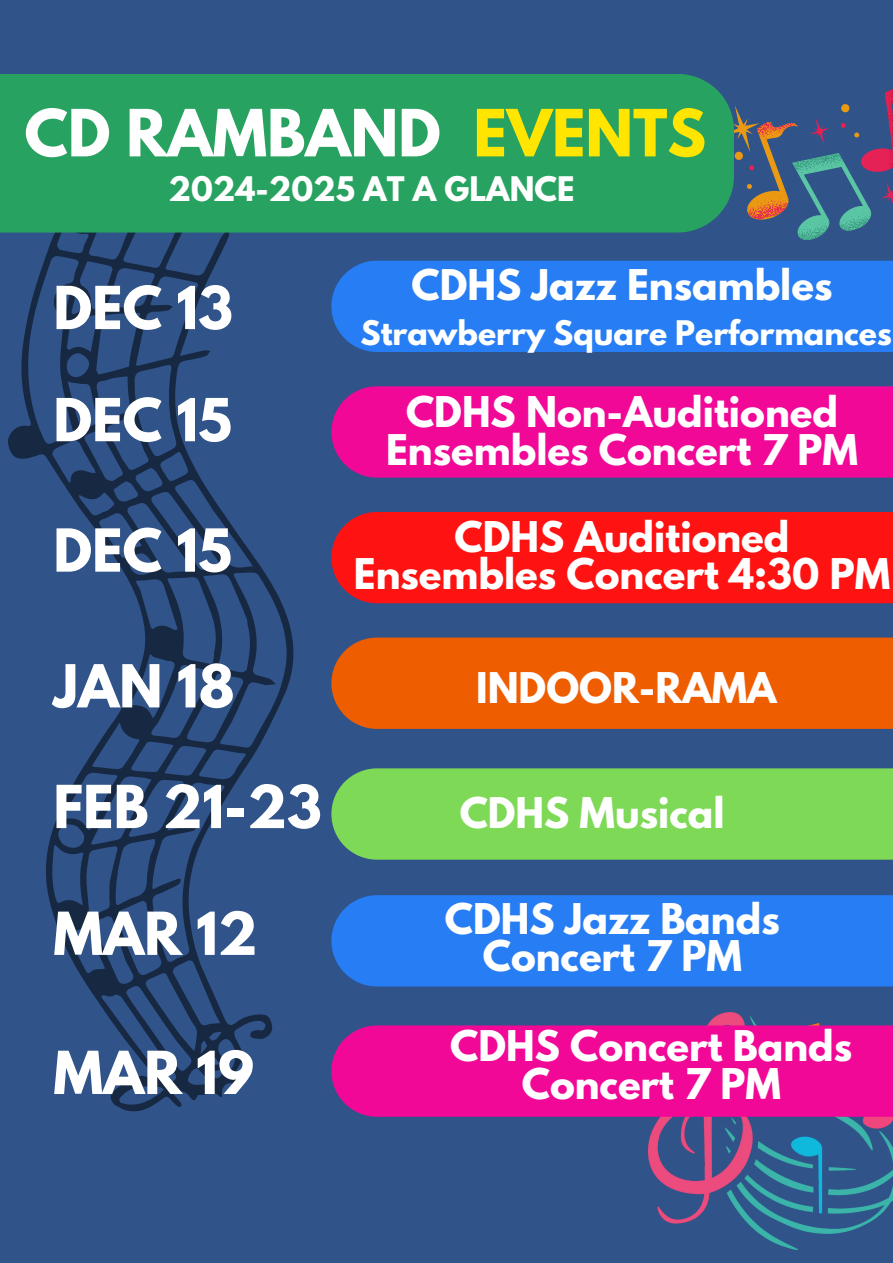
<style>
.page{position:relative;width:893px;height:1263px;background:#305389}
.page>*{position:absolute;margin:0;border:0;box-sizing:border-box;transform-origin:0 0}
.t1{font:700 57.6px "League Spartan";color:#fff}
.t2{font:700 57.6px "League Spartan";color:#ffe500}
.t3{font:700 52.5px "League Spartan";color:#fff}
.t4{font:700 37.5px/37.1px "League Spartan";color:#fff;text-align:center}
.t5{font:700 30px "League Spartan";color:#fff}
</style>
<div class="page">
<svg style="left:8px;top:233px;width:599px;height:879px"></svg>
<svg style="left:734px;top:89px;width:159px;height:151px"></svg>
<div style="left:331px;top:386px;width:562px;height:92px;background:#f10897"></div>
<div style="left:331px;top:512px;width:562px;height:91px;background:#ff1212"></div>
<div style="left:331px;top:637px;width:562px;height:92px;background:#ef5d01"></div>
<div style="left:331px;top:768px;width:562px;height:92px;background:#7ed957"></div>
<div style="left:0;top:74px;width:734px;height:159px;background:#27a260"></div>
<img style="left:648px;top:1012px;width:245px;height:238px">
<div style="left:331px;top:261px;width:562px;height:91px;background:#267df4"></div>
<div style="left:331px;top:895px;width:562px;height:91px;background:#267df4"></div>
<div style="left:331px;top:1025px;width:562px;height:92px;background:#f10897"></div>
<h1 class="t1" style="left:24px;top:105px;width:418px">CD RAMBAND</h1>
<h1 class="t2" style="left:473px;top:105px;width:234px">EVENTS</h1>
<h1 class="t5" style="left:169px;top:174px;width:407px">2024-2025 AT A GLANCE</h1>
<h1 class="t3" style="left:53px;top:282px;width:181px">DEC 13</h1>
<h4 class="t3" style="left:53px;top:394px;width:180px">DEC 15</h4>
<p class="t3" style="left:53px;top:524px;width:180px">DEC 15</p>
<h1 class="t4" style="left:412px;top:271px;width:422px">CDHS Jazz Ensambles</h1>
<h1 class="t5" style="left:360px;top:318px;width:533px">Strawberry Square Performances</h1>
<p class="t4" style="left:386px;top:398px;width:473px;line-height:37.7px">CDHS Non-Auditioned<br>Ensembles Concert 7 PM</p>
<h1 class="t4" style="left:354px;top:523px;width:538px">CDHS Auditioned<br>Ensembles Concert 4:30 PM</h1>
<h3 class="t3" style="left:53px;top:660px;width:183px">JAN 18</h3>
<h3 class="t4" style="left:476px;top:674px;width:302px">INDOOR-RAMA</h3>
<h1 class="t3" style="left:53px;top:781px;width:270px">FEB 21-23</h1>
<p class="t3" style="left:53px;top:908px;width:205px">MAR 12</p>
<h3 class="t3" style="left:53px;top:1047px;width:202px">MAR 19</h3>
<h1 class="t4" style="left:460px;top:799px;width:266px">CDHS Musical</h1>
<h2 class="t4" style="left:445px;top:905px;width:336px">CDHS Jazz Bands<br>Concert 7 PM</h2>
<h3 class="t4" style="left:450px;top:1032px;width:403px">CDHS Concert Bands<br>Concert 7 PM</h3>
</div>
